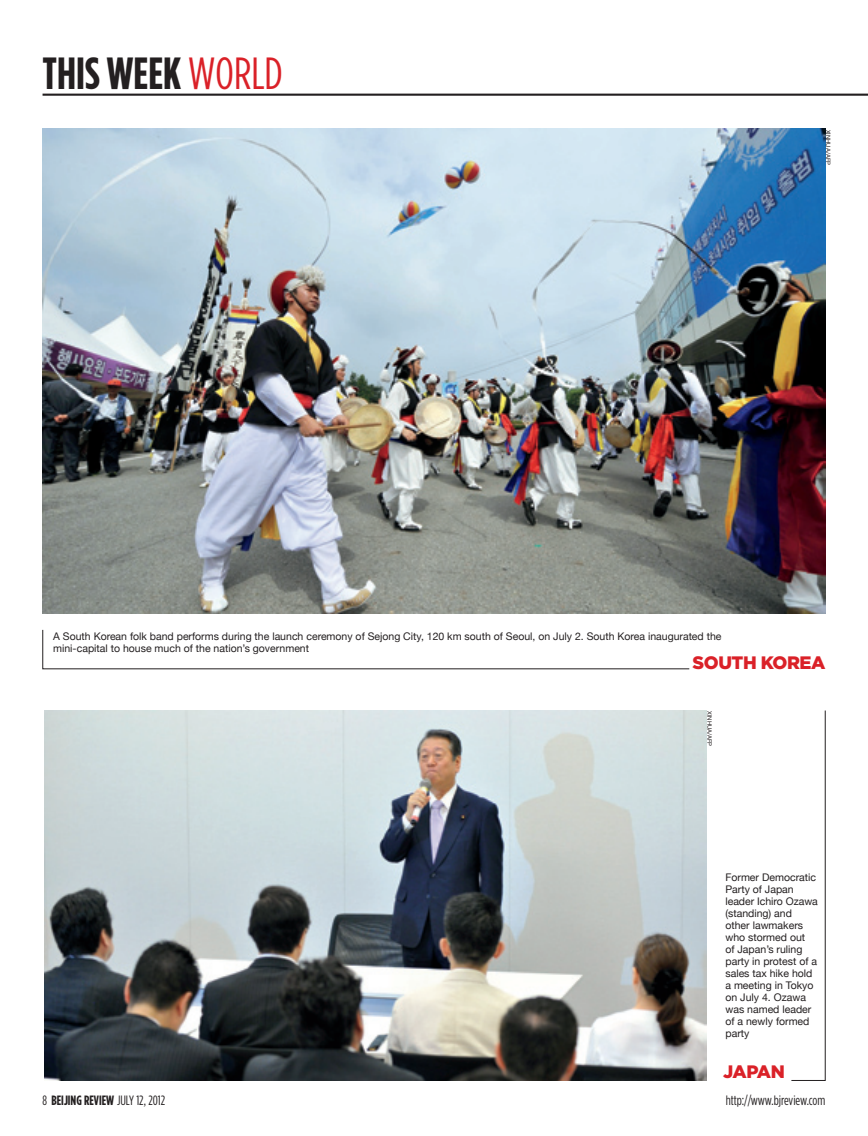
<style>
.page{position:relative;width:868px;height:1136px;background:#fff}
.page>*{position:absolute;margin:0;border:0;box-sizing:border-box;transform-origin:0 0}
.t1{font:700 condensed 45px "Gotham HTF";color:#231f20}
.t2{font:900 18px "Gotham HTF";letter-spacing:-.025em;color:#da2128}
.t3{font:700 condensed 13.5px "Gotham HTF";color:#231f20}
.t4{font:condensed 13.5px "Gotham HTF";letter-spacing:-.005em;color:#231f20}
.t5{font:10.5px/12px "Helvetica Neue";color:#231f20}
.t6{font:6px "Helvetica Neue";color:#231f20}
.s1{font-weight:400;color:#da2128}
.s2{font-weight:400}
</style>
<div class="page">
<img style="left:43px;top:129px;width:782px;height:484px">
<hr style="left:43px;top:94px;width:824px;height:2px;background:#231f20">
<svg style="left:824px;top:710px;width:1px;height:370px"></svg>
<svg style="left:42px;top:629px;width:647px;height:40px"></svg>
<img style="left:44px;top:710px;width:662px;height:370px">
<h1 class="t1" style="left:43px;top:48px;width:241px">THIS WEEK <span class="s1">WORLD</span></h1>
<p class="t6" style="left:831px;top:129px;width:37px;rotate:90deg">XINHUA/AFP</p>
<p class="t5" style="left:53px;top:630px;width:669px">A South Korean folk band performs during the launch ceremony of Sejong City, 120 km south of Seoul, on July 2. South Korea inaugurated the mini-capital to house much of the nation’s government</p>
<h2 class="t2" style="left:692px;top:652px;width:134px">SOUTH KOREA</h2>
<p class="t6" style="left:713px;top:710px;width:37px;rotate:90deg">XINHUA/AFP</p>
<p class="t5" style="left:725px;top:871px;width:94px">Former Democratic<br>Party of Japan leader Ichiro Ozawa (standing) and other lawmakers who stormed out<br>of Japan’s ruling party in protest of a sales tax hike hold a meeting in Tokyo on July 4. Ozawa was named leader of a newly formed party</p>
<h2 class="t2" style="left:723px;top:1060px;width:63px">JAPAN</h2>
<p class="t3" style="left:43px;top:1092px;width:124px"><span class="s2">8</span> BEIJING REVIEW <span class="s2">JULY 12, 2012</span></p>
<p class="t4" style="left:725px;top:1092px;width:101px">http://www.bjreview.com</p>
</div>
